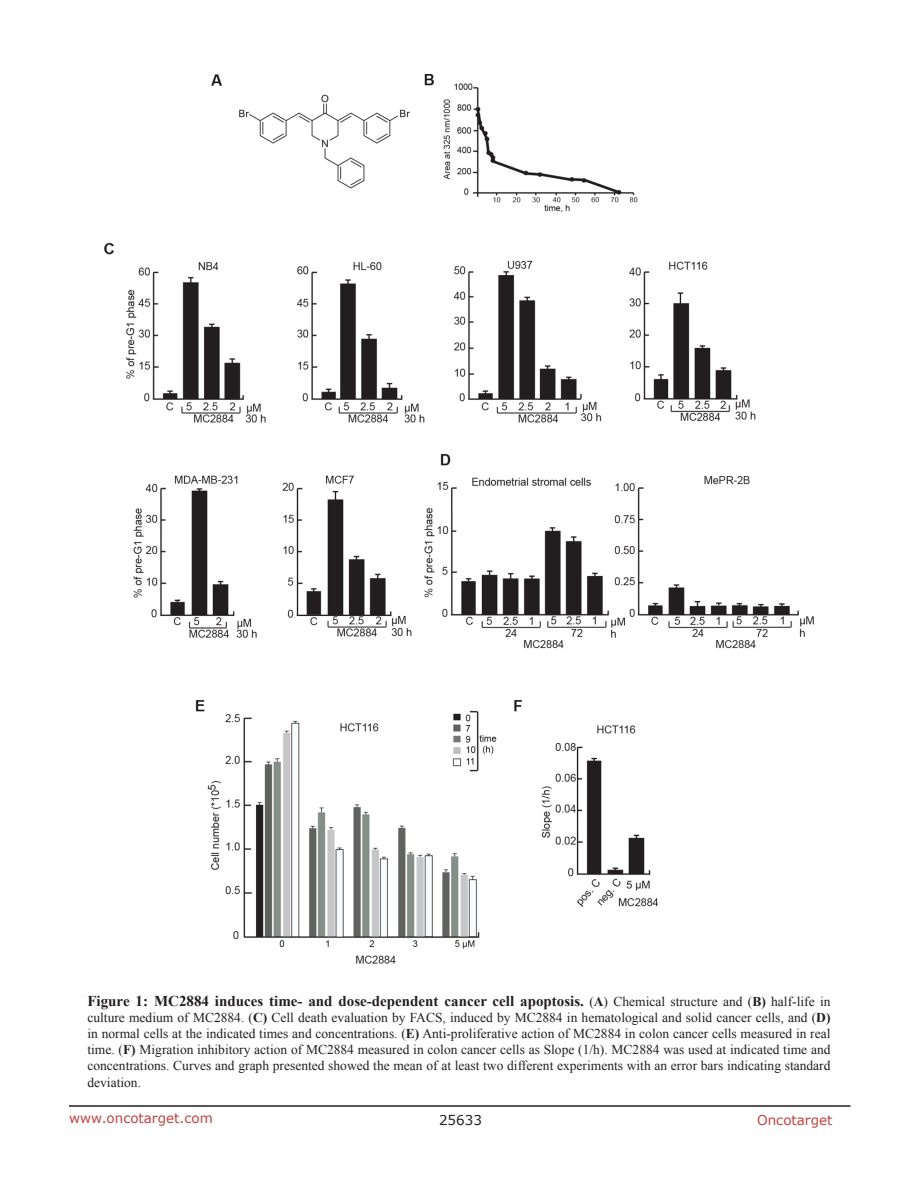
<style>
.page{position:relative;width:918px;height:1188px;background:#fff}
.page>*{position:absolute;margin:0;border:0;box-sizing:border-box;transform-origin:0 0}
.Figuretrx{font:700 15px "Times New Roman";color:#231f20}
.Figuretrx-2{font:13.5px/16.2px "Times New Roman";color:#231f20;text-align:justify}
.t1{font:13.5px "Verdana";color:#c24141}
.t2{font:13.5px "Verdana";color:#231f20}
.s1{font-weight:400;font-size:13.5px}
.s2{font-size:13.5px}
.s3{font-weight:700}
</style>
<div class="page">
<hr style="left:69px;top:1105px;width:781px;height:2px;background:#231f20">
<img style="left:105px;top:75px;width:708px;height:889px">
<p class="Figuretrx" style="left:87px;top:990px;width:745px">Figure 1: MC2884 induces time- and dose-dependent cancer cell apoptosis. <span class="s1">(</span><span class="s2">A</span><span class="s1">) Chemical structure and (</span><span class="s2">B)</span> <span class="s1">half-life in</span></p>
<p class="Figuretrx-2" style="left:87px;top:1009px;width:745px">culture medium of MC2884. (<span class="s3">C)</span> Cell death evaluation by FACS, induced by MC2884 in hematological and solid cancer cells, and (<span class="s3">D) </span>in normal cells at the indicated times and concentrations. (<span class="s3">E)</span> Anti-proliferative action of MC2884 in colon cancer cells measured in real time. (<span class="s3">F)</span> Migration inhibitory action of MC2884 measured in colon cancer cells as Slope (1/h). MC2884 was used at indicated time and concentrations. Curves and graph presented showed the mean of at least two different experiments with an error bars indicating standard deviation.</p>
<p class="t1" style="left:69px;top:1109px;width:145px">www.oncotarget.com</p>
<p class="t2" style="left:439px;top:1111px;width:44px">25633</p>
<p class="t1" style="left:757px;top:1111px;width:77px">Oncotarget</p>
</div>
